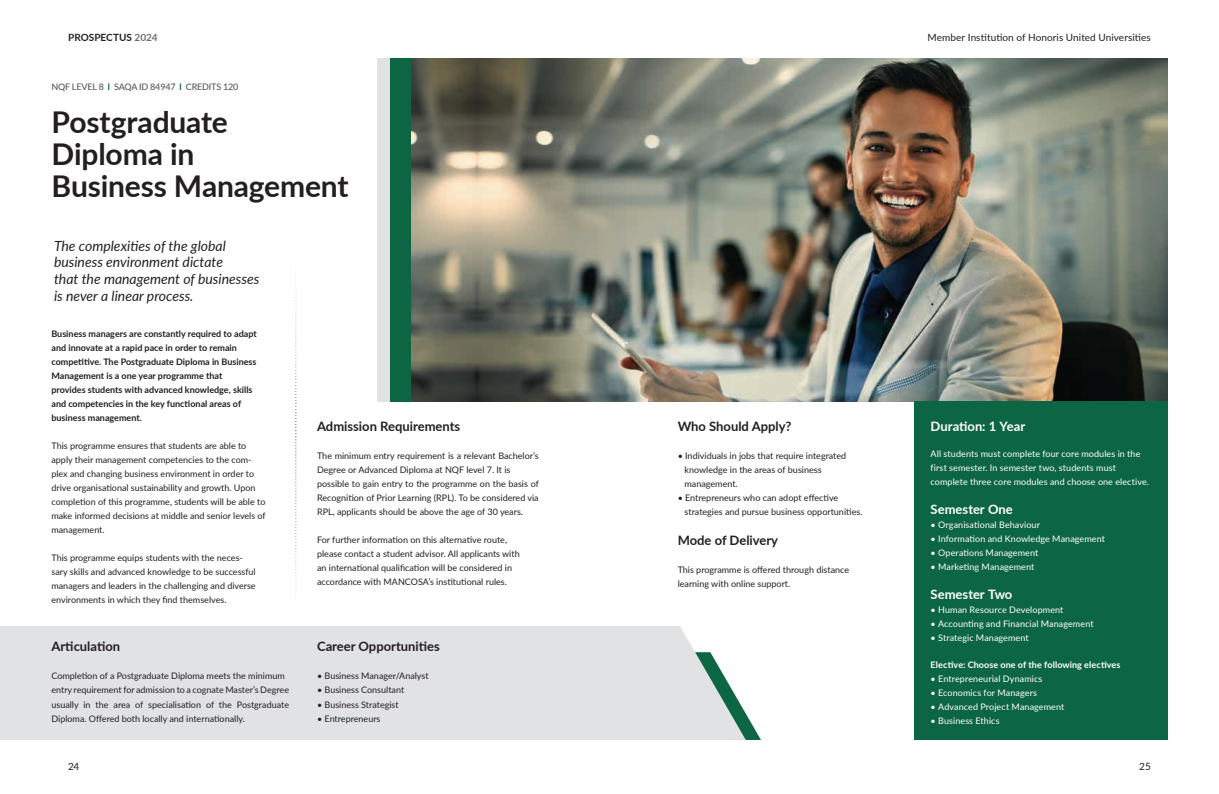
<style>
.page{position:relative;width:1219px;height:794px;background:#fff}
.page>*{position:absolute;margin:0;border:0;box-sizing:border-box;transform-origin:0 0}
.t1{font:700 30px/32px "Lato";letter-spacing:-.005em;color:#231f20}
.t2{font:italic 14px/16.8px "Lato";color:#231f20}
.t3{font:700 13px "Lato";color:#231f20}
.t4{font:700 13px "Lato";color:#fff}
.t5{font:10px "Lato";letter-spacing:.005em;color:#231f20}
.t6{font:700 10px "Lato";color:#231f20}
.t7{font:9px/14px "Lato";color:#231f20}
.t8{font:9px/14px "Lato";letter-spacing:.01em;color:#fff}
.t9{font:700 9px/14px "Lato";color:#231f20}
.t10{font:700 9px "Lato";letter-spacing:.01em;color:#fff}
.t11{font:500 9px "Lato";letter-spacing:-.02em;color:#57585a}
.s1{color:#6d6e71}
.s2{font-weight:700;color:#0d6643}
</style>
<div class="page">
<svg style="left:746px;top:714px;width:15px;height:26px"></svg>
<div style="left:0;top:626px;width:746px;height:114px;background:#e1e2e4"></div>
<img style="left:411px;top:58px;width:757px;height:344px">
<div style="left:390px;top:58px;width:21px;height:343px;background:#0d6643"></div>
<div style="left:378px;top:58px;width:12px;height:343px;background:#e1e2e4"></div>
<div style="left:914px;top:401px;width:254px;height:339px;background:#0d6643"></div>
<svg style="left:295px;top:270px;width:2px;height:324px"></svg>
<p class="t6" style="left:68px;top:32px;width:91px">PROSPECTUS <span class="s1">2024</span></p>
<p class="t5" style="left:928px;top:30px;width:225px">Member Institution of Honoris United Universities</p>
<p class="t11" style="left:51px;top:83px;width:189px">NQF LEVEL 8 <span class="s2">l</span> SAQA ID 84947 <span class="s2">l</span> CREDITS 120</p>
<h1 class="t1" style="left:51px;top:108px;width:299px">Postgraduate<br>Diploma in<br>Business Management</h1>
<h2 class="t2" style="left:54px;top:236px;width:207px">The complexities of the global business environment dictate<br>that the management of businesses is never a linear process.</h2>
<p class="t9" style="left:51px;top:327px;width:207px">Business managers are constantly required to adapt and innovate at a rapid pace in order to remain competitive. The Postgraduate Diploma in Business Management is a one year programme that provides students with advanced knowledge, skills and competencies in the key functional areas of business management.</p>
<p class="t7" style="left:51px;top:438px;width:216px">This programme ensures that students are able to apply their management competencies to the com&shy;plex and changing business environment in order to drive organisational sustainability and growth. Upon completion of this programme, students will be able to make informed decisions at middle and senior levels of management.</p>
<p class="t7" style="left:51px;top:550px;width:206px">This programme equips students with the neces&shy;sary skills and advanced knowledge to be successful managers and leaders in the challenging and diverse environments in which they find themselves.</p>
<h3 class="t3" style="left:51px;top:637px;width:70px">Articulation</h3>
<p class="t7" style="left:51px;top:669px;width:239px">Completion of a Postgraduate Diploma meets the minimum entry requirement for admission to a cognate Master’s Degree usually in the area of specialisation of the Postgraduate Diploma. Offered both locally and internationally.</p>
<h3 class="t3" style="left:317px;top:421px;width:145px">Admission Requirements</h3>
<p class="t7" style="left:317px;top:448px;width:223px">The minimum entry requirement is a relevant Bachelor’s Degree or Advanced Diploma at NQF level 7. It is possible to gain entry to the programme on the basis of Recognition of Prior Learning (RPL). To be considered via RPL, applicants should be above the age of 30 years.</p>
<p class="t7" style="left:317px;top:532px;width:204px">For further information on this alternative route, please contact a student advisor. All applicants with an international qualification will be considered in accordance with MANCOSA’s institutional rules.</p>
<h3 class="t3" style="left:317px;top:637px;width:124px">Career Opportunities</h3>
<p class="t7" style="left:317px;top:670px;width:113px">• Business Manager/Analyst</p>
<p class="t7" style="left:317px;top:684px;width:89px">• Business Consultant</p>
<p class="t7" style="left:317px;top:698px;width:83px">• Business Strategist</p>
<p class="t7" style="left:317px;top:711px;width:65px">• Entrepreneurs</p>
<h3 class="t3" style="left:678px;top:421px;width:115px">Who Should Apply?</h3>
<p class="t7" style="left:685px;top:448px;width:163px;text-indent:-7px">• Individuals in jobs that require integrated knowledge in the areas of business management.</p>
<p class="t7" style="left:685px;top:490px;width:179px;text-indent:-7px">• Entrepreneurs who can adopt effective strategies and pursue business opportunities.</p>
<h3 class="t3" style="left:678px;top:535px;width:102px">Mode of Delivery</h3>
<p class="t7" style="left:678px;top:562px;width:173px">This programme is offered through distance learning with online support.</p>
<h3 class="t4" style="left:931px;top:417px;width:96px">Duration: 1 Year</h3>
<p class="t8" style="left:931px;top:446px;width:220px">All students must complete four core modules in the first semester. In semester two, students must complete three core modules and choose one elective.</p>
<h3 class="t4" style="left:931px;top:504px;width:84px">Semester One</h3>
<p class="t8" style="left:931px;top:517px;width:111px">• Organisational Behaviour</p>
<p class="t8" style="left:931px;top:531px;width:176px">• Information and Knowledge Management</p>
<p class="t8" style="left:931px;top:545px;width:109px">• Operations Management</p>
<p class="t8" style="left:931px;top:559px;width:105px">• Marketing Management</p>
<h3 class="t4" style="left:931px;top:589px;width:83px">Semester Two</h3>
<p class="t8" style="left:931px;top:602px;width:134px">• Human Resource Development</p>
<p class="t8" style="left:931px;top:616px;width:164px">• Accounting and Financial Management</p>
<p class="t8" style="left:931px;top:630px;width:100px">• Strategic Management</p>
<p class="t10" style="left:931px;top:657px;width:191px">Elective: Choose one of the following electives</p>
<p class="t8" style="left:931px;top:671px;width:113px">• Entrepreneurial Dynamics</p>
<p class="t8" style="left:931px;top:685px;width:108px">• Economics for Managers</p>
<p class="t8" style="left:931px;top:699px;width:135px">• Advanced Project Management</p>
<p class="t8" style="left:931px;top:713px;width:71px">• Business Ethics</p>
<p class="t5" style="left:68px;top:762px;width:13px">24</p>
<p class="t5" style="left:1139px;top:762px;width:13px">25</p>
</div>
